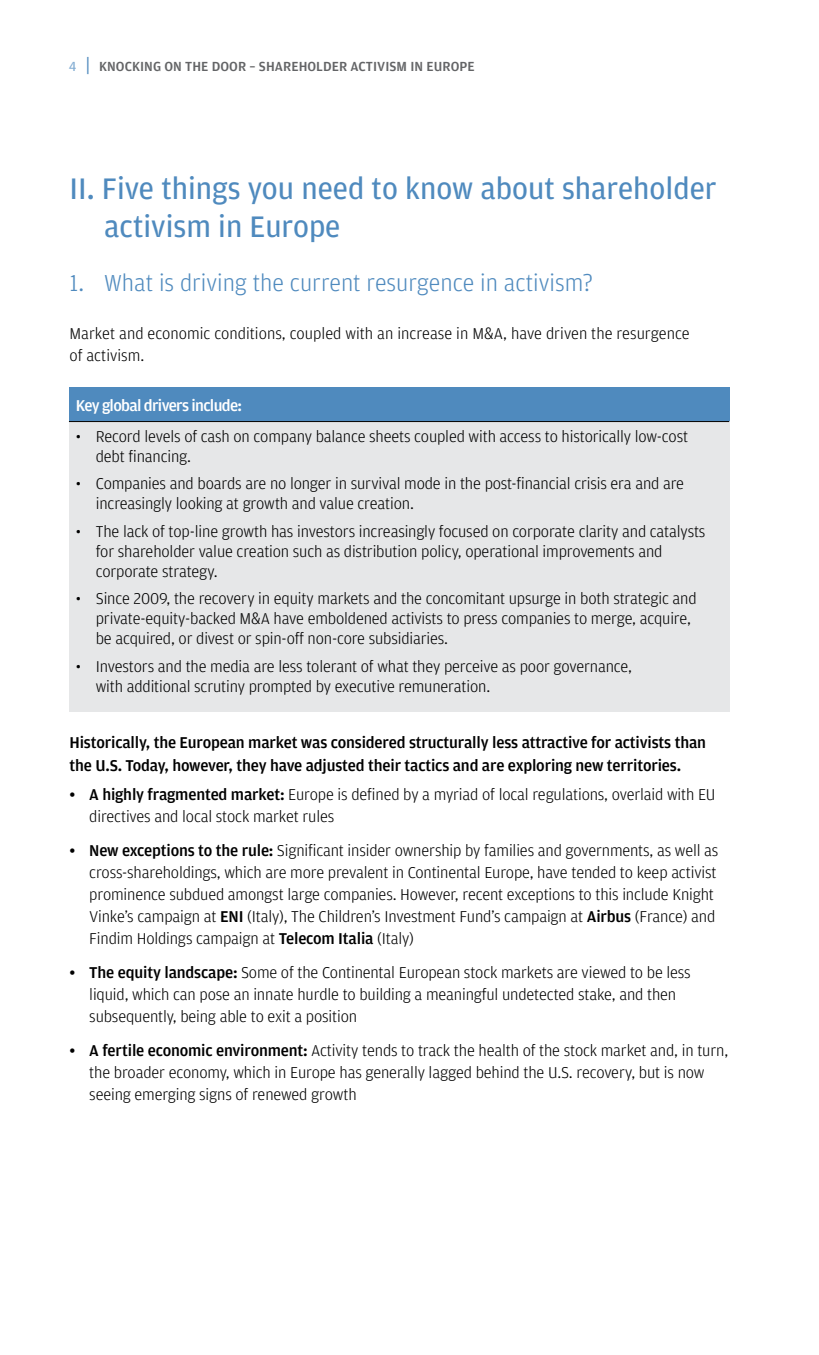
<style>
.page{position:relative;width:819px;height:1355px;background:#fff}
.page>*{position:absolute;margin:0;border:0;box-sizing:border-box;transform-origin:0 0}
.t1{font:31.5px/37.8px "Amplitude";color:#4f8abe}
.t2{font:300 24.5px "Amplitude";color:#4f8abe}
.t3{font:300 16.62px/21.9px "Amplitude";letter-spacing:-.01em;color:#000}
.t4{font:500 16.62px/22.8px "Amplitude";letter-spacing:-.015em;color:#000}
.t5{font:500 16.62px "Amplitude";color:#fff}
.t6{font:500 14px "Amplitude";letter-spacing:.005em;color:#636466}
.s1{font-weight:400;color:#83add3}
.s2{font-size:21px;color:#4f8abe}
.s3{font-weight:500}
</style>
<div class="page">
<div style="left:69px;top:387px;width:660px;height:34px;background:#4f8abe"></div>
<div style="left:69px;top:421px;width:660px;height:291px;background:#e6e7e8"></div>
<hr style="left:69px;top:421px;width:660px;height:1px;background:#000">
<p class="t6" style="left:69px;top:57px;width:407px"><span class="s1">4</span> <span class="s2">|</span> Knocking on the door – shareholder activism in Europe</p>
<h1 class="t1" style="left:104px;top:169px;width:614px;text-indent:-35px">II. Five things you need to know about shareholder activism in Europe</h1>
<h2 class="t2" style="left:69px;top:267px;width:525px">1. What is driving the current resurgence in activism?</h2>
<p class="t3" style="left:69px;top:321px;width:622px;line-height:22.8px">Market and economic conditions, coupled with an increase in M&amp;A, have driven the resurgence of activism.</p>
<p class="t5" style="left:76px;top:395px;width:168px">Key global drivers include:</p>
<p class="t3" style="left:96px;top:426px;width:594px;line-height:19.9px;text-indent:-20px">• Record levels of cash on company balance sheets coupled with access to historically low-cost debt financing.</p>
<p class="t3" style="left:96px;top:473px;width:590px;line-height:19.9px;text-indent:-20px">• Companies and boards are no longer in survival mode in the post-financial crisis era and are increasingly looking at growth and value creation.</p>
<p class="t3" style="left:96px;top:521px;width:611px;line-height:19.9px;text-indent:-20px">• The lack of top-line growth has investors increasingly focused on corporate clarity and catalysts for shareholder value creation such as distribution policy, operational improvements and corporate strategy.</p>
<p class="t3" style="left:96px;top:588px;width:602px;line-height:19.9px;text-indent:-20px">• Since 2009, the recovery in equity markets and the concomitant upsurge in both strategic and private-equity-backed M&amp;A have emboldened activists to press companies to merge, acquire, be acquired, or divest or spin-off non-core subsidiaries.</p>
<p class="t3" style="left:96px;top:656px;width:538px;line-height:19.9px;text-indent:-20px">• Investors and the media are less tolerant of what they perceive as poor governance, with additional scrutiny prompted by executive remuneration.</p>
<p class="t4" style="left:69px;top:730px;width:638px">Historically, the European market was considered structurally less attractive for activists than the U.S. Today, however, they have adjusted their tactics and are exploring new territories.</p>
<p class="t3" style="left:89px;top:783px;width:628px;text-indent:-20px"><span class="s3">• A highly fragmented market:</span> Europe is defined by a myriad of local regulations, overlaid with EU directives and local stock market rules</p>
<p class="t3" style="left:89px;top:839px;width:631px;text-indent:-20px"><span class="s3">• New exceptions to the rule:</span> Significant insider ownership by families and governments, as well as cross-shareholdings, which are more prevalent in Continental Europe, have tended to keep activist prominence subdued amongst large companies. However, recent exceptions to this include Knight Vinke’s campaign at <span class="s3">ENI</span> (Italy), The Children’s Investment Fund’s campaign at <span class="s3">Airbus</span> (France) and Findim Holdings campaign at <span class="s3">Telecom Italia</span> (Italy)</p>
<p class="t3" style="left:89px;top:961px;width:603px;text-indent:-20px"><span class="s3">• The equity landscape:</span> Some of the Continental European stock markets are viewed to be less liquid, which can pose an innate hurdle to building a meaningful undetected stake, and then subsequently, being able to exit a position</p>
<p class="t3" style="left:89px;top:1039px;width:640px;text-indent:-20px"><span class="s3">• A fertile economic environment:</span> Activity tends to track the health of the stock market and, in turn, the broader economy, which in Europe has generally lagged behind the U.S. recovery, but is now seeing emerging signs of renewed growth</p>
</div>
